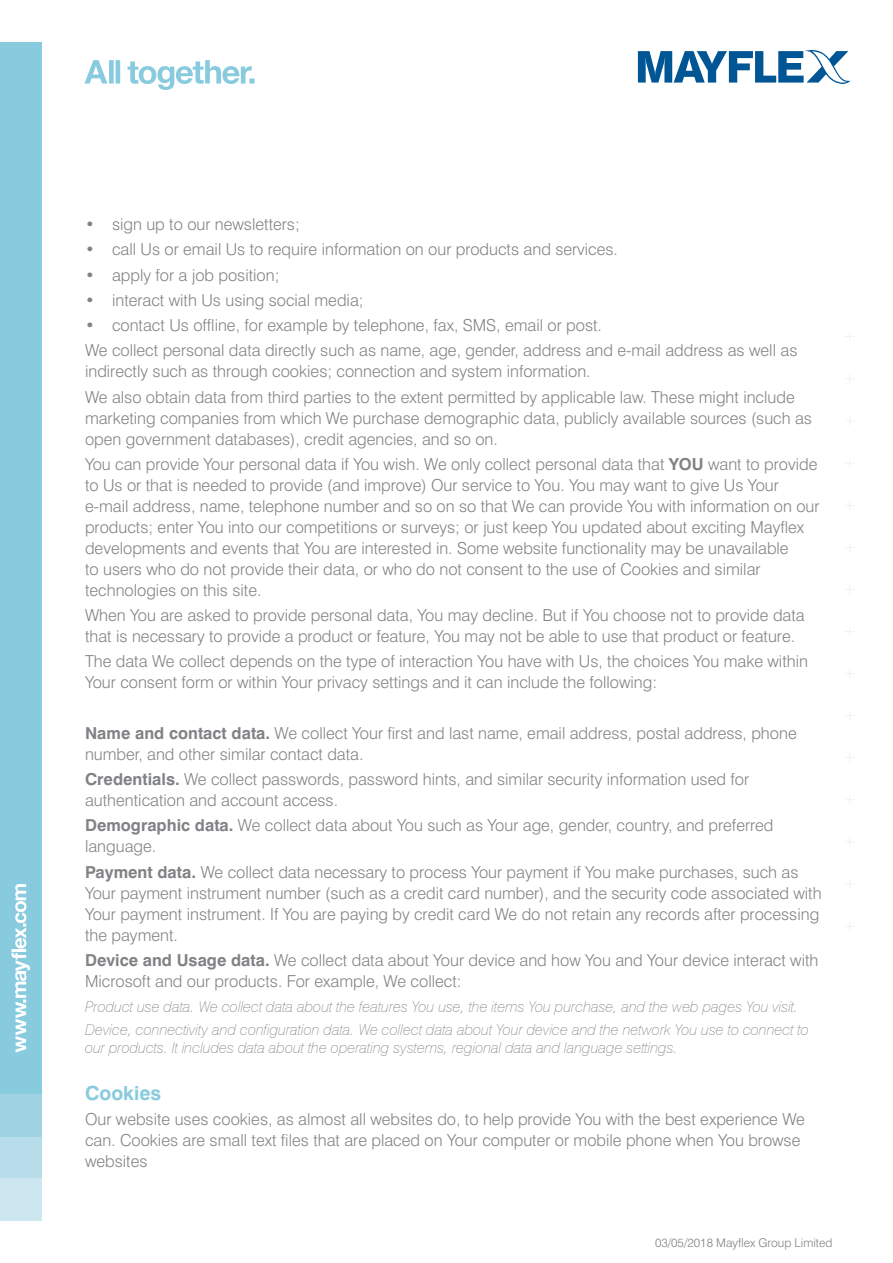
<style>
.page{position:relative;width:893px;height:1263px;background:#fff}
.page>*{position:absolute;margin:0;border:0;box-sizing:border-box;transform-origin:0 0}
.t1{font:700 19.5px "Swiss 721 BT";color:#88cbdf}
.t2{font:300 16.5px/21px "Swiss 721 BT";color:#808285}
.t3{font:15px/22.2px "Swiss 721 Thin Italic";color:#808285}
.t4{font:300 12px "Swiss 721 BT";color:#7e8083}
.s1{font-weight:700}
</style>
<div class="page">
<div style="left:0;top:42px;width:42px;height:1052px;background:#88cbdf"></div>
<div style="left:0;top:1137px;width:42px;height:42px;background:#b6dde9"></div>
<div style="left:0;top:1179px;width:42px;height:42px;background:#cce7ef"></div>
<div style="left:0;top:1094px;width:42px;height:43px;background:#9fd3e4"></div>
<svg style="left:12px;top:884px;width:18px;height:168px"></svg>
<svg style="left:845px;top:332px;width:10px;height:9px"></svg>
<svg style="left:845px;top:374px;width:10px;height:10px"></svg>
<svg style="left:849px;top:416px;width:2px;height:10px"></svg>
<svg style="left:845px;top:458px;width:10px;height:10px"></svg>
<svg style="left:845px;top:501px;width:10px;height:9px"></svg>
<svg style="left:845px;top:543px;width:10px;height:9px"></svg>
<svg style="left:845px;top:585px;width:10px;height:9px"></svg>
<svg style="left:845px;top:627px;width:10px;height:9px"></svg>
<svg style="left:845px;top:669px;width:10px;height:9px"></svg>
<svg style="left:845px;top:711px;width:10px;height:9px"></svg>
<svg style="left:845px;top:753px;width:10px;height:9px"></svg>
<svg style="left:845px;top:795px;width:10px;height:10px"></svg>
<svg style="left:849px;top:837px;width:2px;height:10px"></svg>
<svg style="left:845px;top:879px;width:10px;height:10px"></svg>
<svg style="left:845px;top:922px;width:10px;height:9px"></svg>
<svg style="left:638px;top:50px;width:212px;height:34px"></svg>
<svg style="left:84px;top:60px;width:171px;height:30px"></svg>
<p class="t2" style="left:85px;top:214px;width:216px">• sign up to our newsletters;</p>
<p class="t2" style="left:85px;top:239px;width:534px">• call Us or email Us to require information on our products and services.</p>
<p class="t2" style="left:85px;top:264px;width:196px">• apply for a job position;</p>
<p class="t2" style="left:85px;top:289px;width:280px">• interact with Us using social media;</p>
<p class="t2" style="left:85px;top:312px;width:714px;line-height:25.2px">• contact Us offline, for example by telephone, fax, SMS, email or post.<br>We collect personal data directly such as name, age, gender, address and e-mail address as well as</p>
<p class="t2" style="left:85px;top:359px;width:711px;line-height:25.2px">indirectly such as through cookies; connection and system information.<br>We also obtain data from third parties to the extent permitted by applicable law. These might include</p>
<p class="t2" style="left:85px;top:407px;width:728px">marketing companies from which We purchase demographic data, publicly available sources (such as open government databases), credit agencies, and so on.</p>
<p class="t2" style="left:85px;top:453px;width:736px">You can provide Your personal data if You wish. We only collect personal data that <span class="s1">YOU</span> want to provide to Us or that is needed to provide (and improve) Our service to You. You may want to give Us Your e-mail address, name, telephone number and so on so that We can provide You with information on our products; enter You into our competitions or surveys; or just keep You updated about exciting Mayflex developments and events that You are interested in. Some website functionality may be unavailable<br>to users who do not provide their data, or who do not consent to the use of Cookies and similar technologies on this site.</p>
<p class="t2" style="left:85px;top:605px;width:721px">When You are asked to provide personal data, You may decline. But if You choose not to provide data that is necessary to provide a product or feature, You may not be able to use that product or feature.</p>
<p class="t2" style="left:85px;top:651px;width:724px">The data We collect depends on the type of interaction You have with Us, the choices You make within<br>Your consent form or within Your privacy settings and it can include the following:</p>
<p class="t2" style="left:85px;top:722px;width:713px"><span class="s1">Name and contact data.</span> We collect Your first and last name, email address, postal address, phone number, and other similar contact data.</p>
<p class="t2" style="left:85px;top:769px;width:666px"><span class="s1">Credentials.</span> We collect passwords, password hints, and similar security information used for authentication and account access.</p>
<p class="t2" style="left:85px;top:815px;width:690px"><span class="s1">Demographic data.</span> We collect data about You such as Your age, gender, country, and preferred language.</p>
<p class="t2" style="left:85px;top:861px;width:738px"><span class="s1">Payment data.</span> We collect data necessary to process Your payment if You make purchases, such as Your payment instrument number (such as a credit card number), and the security code associated with Your payment instrument. If You are paying by credit card We do not retain any records after processing the payment.</p>
<p class="t2" style="left:85px;top:949px;width:735px"><span class="s1">Device and Usage data.</span> We collect data about Your device and how You and Your device interact with<br>Microsoft and our products. For example, We collect:</p>
<p class="t3" style="left:85px;top:996px;width:725px">Product use data. We collect data about the features You use, the items You purchase, and the web pages You visit.<br>Device, connectivity and configuration data. We collect data about Your device and the network You use to connect to</p>
<p class="t3" style="left:85px;top:1036px;width:594px">our products. It includes data about the operating systems, regional data and language settings.</p>
<p class="t1" style="left:85px;top:1081px;width:78px">Cookies</p>
<p class="t2" style="left:85px;top:1109px;width:721px">Our website uses cookies, as almost all websites do, to help provide You with the best experience We can. Cookies are small text files that are placed on Your computer or mobile phone when You browse websites</p>
<p class="t4" style="left:655px;top:1235px;width:179px">03/05/2018 Mayflex Group Limited</p>
</div>
